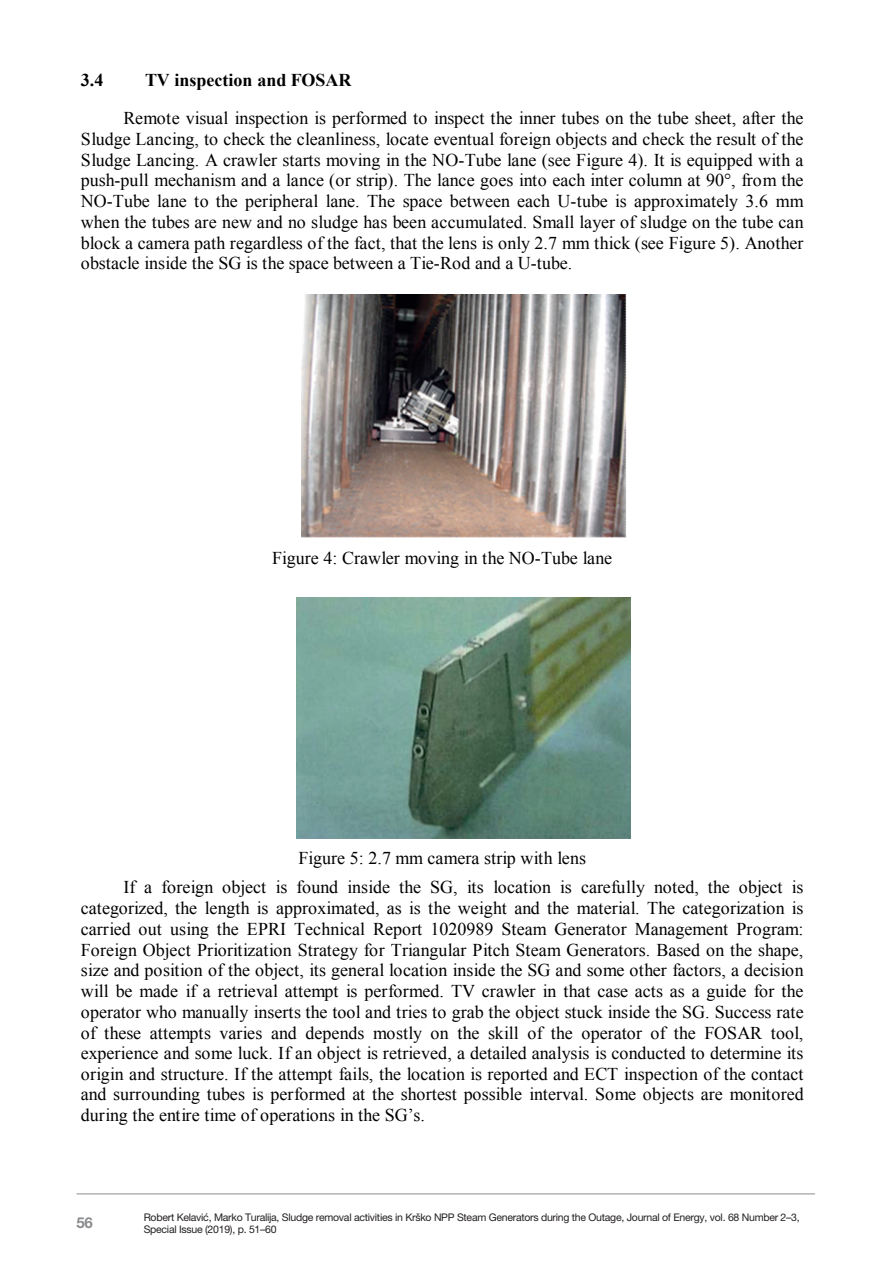
<style>
.page{position:relative;width:893px;height:1263px;background:#fff}
.page>*{position:absolute;margin:0;border:0;box-sizing:border-box;transform-origin:0 0}
.t1{font:18px/20.7px "Times New Roman";color:#000001;text-align:justify}
.t2{font:700 18px "Times New Roman";color:#000001}
.t3{font:700 15px "MH Helvetica";color:#8a8c8f}
.t4{font:10.5px/12px "MH Helvetica";letter-spacing:-.025em;color:#231f20}
</style>
<div class="page">
<hr style="left:77px;top:1193px;width:738px;height:1px;background:#8a8c8f">
<img style="left:297px;top:598px;width:333px;height:240px">
<img style="left:301px;top:295px;width:325px;height:243px">
<p class="t2" style="left:81px;top:67px;width:24px">3.4</p>
<p class="t2" style="left:145px;top:67px;width:208px">TV inspection and FOSAR</p>
<p class="t1" style="left:81px;top:108px;width:724px;text-indent:43px">Remote visual inspection is performed to inspect the inner tubes on the tube sheet, after the Sludge Lancing, to check the cleanliness, locate eventual foreign objects and check the result of the Sludge Lancing. A crawler starts moving in the NO-Tube lane (see Figure 4). It is equipped with a push-pull mechanism and a lance (or strip). The lance goes into each inter column at 90°, from the NO-Tube lane to the peripheral lane. The space between each U-tube is approximately 3.6 mm when the tubes are new and no sludge has been accumulated. Small layer of sludge on the tube can block a camera path regardless of the fact, that the lens is only 2.7 mm thick (see Figure 5). Another obstacle inside the SG is the space between a Tie-Rod and a U-tube.</p>
<p class="t1" style="left:272px;top:547px;width:341px">Figure 4: Crawler moving in the NO-Tube lane</p>
<p class="t1" style="left:123px;top:843px;width:682px;line-height:29.5px;text-indent:175px">Figure 5: 2.7 mm camera strip with lens<br>If a foreign object is found inside the SG, its location is carefully noted, the object is</p>
<p class="t1" style="left:81px;top:898px;width:724px">categorized, the length is approximated, as is the weight and the material. The categorization is carried out using the EPRI Technical Report 1020989 Steam Generator Management Program:<br>Foreign Object Prioritization Strategy for Triangular Pitch Steam Generators. Based on the shape, size and position of the object, its general location inside the SG and some other factors, a decision will be made if a retrieval attempt is performed. TV crawler in that case acts as a guide for the operator who manually inserts the tool and tries to grab the object stuck inside the SG. Success rate of these attempts varies and depends mostly on the skill of the operator of the FOSAR tool, experience and some luck. If an object is retrieved, a detailed analysis is conducted to determine its origin and structure. If the attempt fails, the location is reported and ECT inspection of the contact and surrounding tubes is performed at the shortest possible interval. Some objects are monitored during the entire time of operations in the SG’s.</p>
<p class="t3" style="left:77px;top:1213px;width:18px">56</p>
<p class="t4" style="left:144px;top:1211px;width:657px">Robert Kelavić, Marko Turalija, Sludge removal activities in Krško NPP Steam Generators during the Outage, Journal of Energy, vol. 68 Number 2–3,<br>Special Issue (2019), p. 51–60</p>
</div>
